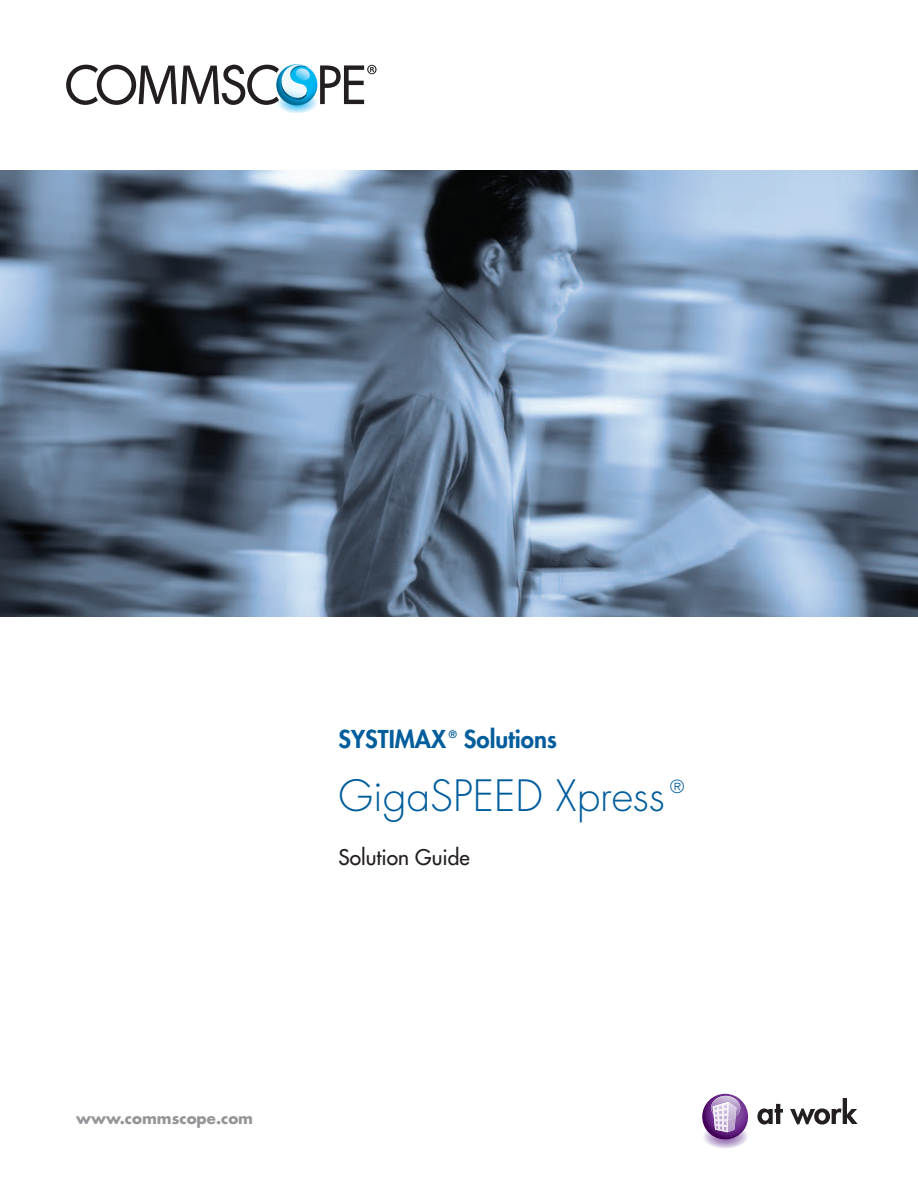
<style>
.page{position:relative;width:918px;height:1188px;background:#fff}
.page>*{position:absolute;margin:0;border:0;box-sizing:border-box;transform-origin:0 0}
.t1{font:300 42px "Futura Std";color:#005d9c}
.t2{font:800 24px "Futura Std";color:#005d9c}
.t3{font:500 21px "Futura Std";color:#231f20}
.t4{font:300 17.7px "Futura Std";color:#005d9c}
.t5{font:700 15px "Futura Std";color:#939598}
.t6{font:800 10.05px "Futura Std";color:#005d9c}
</style>
<div class="page">
<img style="left:0;top:170px;width:918px;height:447px">
<svg style="left:66px;top:64px;width:311px;height:49px"></svg>
<svg style="left:757px;top:1104px;width:26px;height:21px"></svg>
<svg style="left:790px;top:1098px;width:68px;height:27px"></svg>
<svg style="left:702px;top:1094px;width:46px;height:54px"></svg>
<p class="t2" style="left:339px;top:724px;width:109px">SYSTIMAX</p>
<p class="t6" style="left:449px;top:728px;width:10px">®</p>
<p class="t2" style="left:464px;top:724px;width:94px">Solutions</p>
<h1 class="t1" style="left:339px;top:770px;width:328px">GigaSPEED Xpress</h1>
<p class="t4" style="left:670px;top:775px;width:16px">®</p>
<p class="t3" style="left:339px;top:844px;width:133px">Solution Guide</p>
<p class="t5" style="left:76px;top:1109px;width:178px">www.commscope.com</p>
</div>
